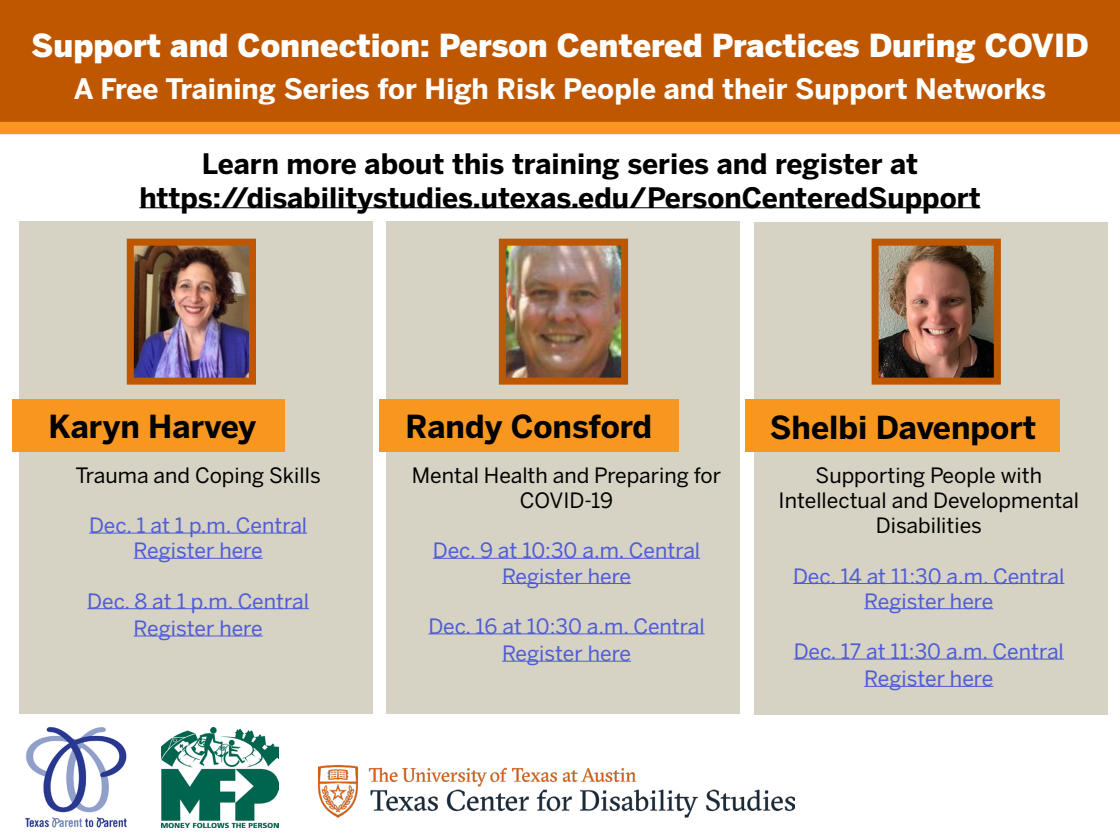
<style>
.page{position:relative;width:1120px;height:840px;background:#fff}
.page>*{position:absolute;margin:0;border:0;box-sizing:border-box;transform-origin:0 0}
.t1{font:900 31.5px "Benton Sans";color:#fff}
.t2{font:700 31.5px "Benton Sans";color:#000}
.t3{font:700 28px "Benton Sans";color:#000}
.t4{font:700 28px "Benton Sans";color:#fff}
.t5{font:21px "Benton Sans";color:#4f5cd6}
.t6{font:21px/25.2px "Benton Sans";color:#000;text-align:center}
</style>
<div class="page">
<div style="left:0;top:0;width:1120px;height:122px;background:#bf5700"></div>
<div style="left:19px;top:221px;width:354px;height:493px;background:#d6d2c4"></div>
<div style="left:12px;top:399px;width:273px;height:53px;background:#f8971f"></div>
<hr style="left:89px;top:533px;width:218px;height:1px;background:#4f5cd6">
<hr style="left:134px;top:558px;width:129px;height:1px;background:#4f5cd6">
<hr style="left:87px;top:608px;width:222px;height:1px;background:#4f5cd6">
<hr style="left:134px;top:636px;width:129px;height:1px;background:#4f5cd6">
<div style="left:387px;top:221px;width:353px;height:493px;background:#d6d2c4"></div>
<div style="left:754px;top:222px;width:354px;height:492px;background:#d6d2c4"></div>
<hr style="left:433px;top:558px;width:267px;height:1px;background:#4f5cd6">
<hr style="left:502px;top:583px;width:129px;height:1px;background:#4f5cd6">
<hr style="left:428px;top:634px;width:277px;height:1px;background:#4f5cd6">
<hr style="left:502px;top:661px;width:129px;height:1px;background:#4f5cd6">
<hr style="left:793px;top:583px;width:271px;height:1px;background:#4f5cd6">
<hr style="left:864px;top:608px;width:129px;height:1px;background:#4f5cd6">
<hr style="left:794px;top:659px;width:270px;height:1px;background:#4f5cd6">
<hr style="left:864px;top:686px;width:129px;height:1px;background:#4f5cd6">
<img style="left:25px;top:726px;width:102px;height:102px">
<img style="left:318px;top:765px;width:476px;height:53px">
<div style="left:379px;top:399px;width:299px;height:53px;background:#f8971f"></div>
<div style="left:746px;top:399px;width:314px;height:53px;background:#f8971f"></div>
<img style="left:161px;top:727px;width:117px;height:100px">
<img style="left:507px;top:247px;width:113px;height:130px">
<div style="left:499px;top:239px;width:129px;height:146px;border:7px solid #bf5700"></div>
<img style="left:135px;top:247px;width:113px;height:130px">
<div style="left:127px;top:239px;width:129px;height:146px;border:7px solid #bf5700"></div>
<img style="left:880px;top:247px;width:113px;height:130px">
<div style="left:872px;top:239px;width:129px;height:146px;border:7px solid #bf5700"></div>
<hr style="left:139px;top:207px;width:842px;height:1px;background:#000">
<div style="left:0;top:122px;width:1120px;height:12px;background:#f8971f"></div>
<p class="t1" style="left:31px;top:25px;width:1059px">Support and Connection: Person Centered Practices During COVID</p>
<p class="t4" style="left:74px;top:71px;width:974px">A Free Training Series for High Risk People and their Support Networks</p>
<p class="t3" style="left:202px;top:146px;width:718px">Learn more about this training series and register at</p>
<p class="t3" style="left:139px;top:180px;width:843px">https://disabilitystudies.utexas.edu/PersonCenteredSupport</p>
<p class="t2" style="left:48px;top:407px;width:209px">Karyn Harvey</p>
<p class="t2" style="left:406px;top:407px;width:248px">Randy Consford</p>
<p class="t2" style="left:770px;top:407px;width:268px">Shelbi Davenport</p>
<p class="t6" style="left:76px;top:463px;width:247px">Trauma and Coping Skills</p>
<p class="t5" style="left:89px;top:513px;width:220px">Dec. 1 at 1 p.m. Central</p>
<p class="t5" style="left:134px;top:538px;width:131px">Register here</p>
<p class="t5" style="left:87px;top:588px;width:223px">Dec. 8 at 1 p.m. Central</p>
<p class="t5" style="left:134px;top:616px;width:131px">Register here</p>
<p class="t6" style="left:412px;top:463px;width:311px">Mental Health and Preparing for<br>COVID-19</p>
<p class="t5" style="left:433px;top:538px;width:269px">Dec. 9 at 10:30 a.m. Central</p>
<p class="t5" style="left:502px;top:563px;width:131px">Register here</p>
<p class="t5" style="left:428px;top:614px;width:278px">Dec. 16 at 10:30 a.m. Central</p>
<p class="t5" style="left:502px;top:641px;width:131px">Register here</p>
<p class="t6" style="left:779px;top:463px;width:302px">Supporting People with<br>Intellectual and Developmental<br>Disabilities</p>
<p class="t5" style="left:793px;top:563px;width:273px">Dec. 14 at 11:30 a.m. Central</p>
<p class="t5" style="left:864px;top:588px;width:131px">Register here</p>
<p class="t5" style="left:794px;top:639px;width:272px">Dec. 17 at 11:30 a.m. Central</p>
<p class="t5" style="left:864px;top:666px;width:131px">Register here</p>
</div>
